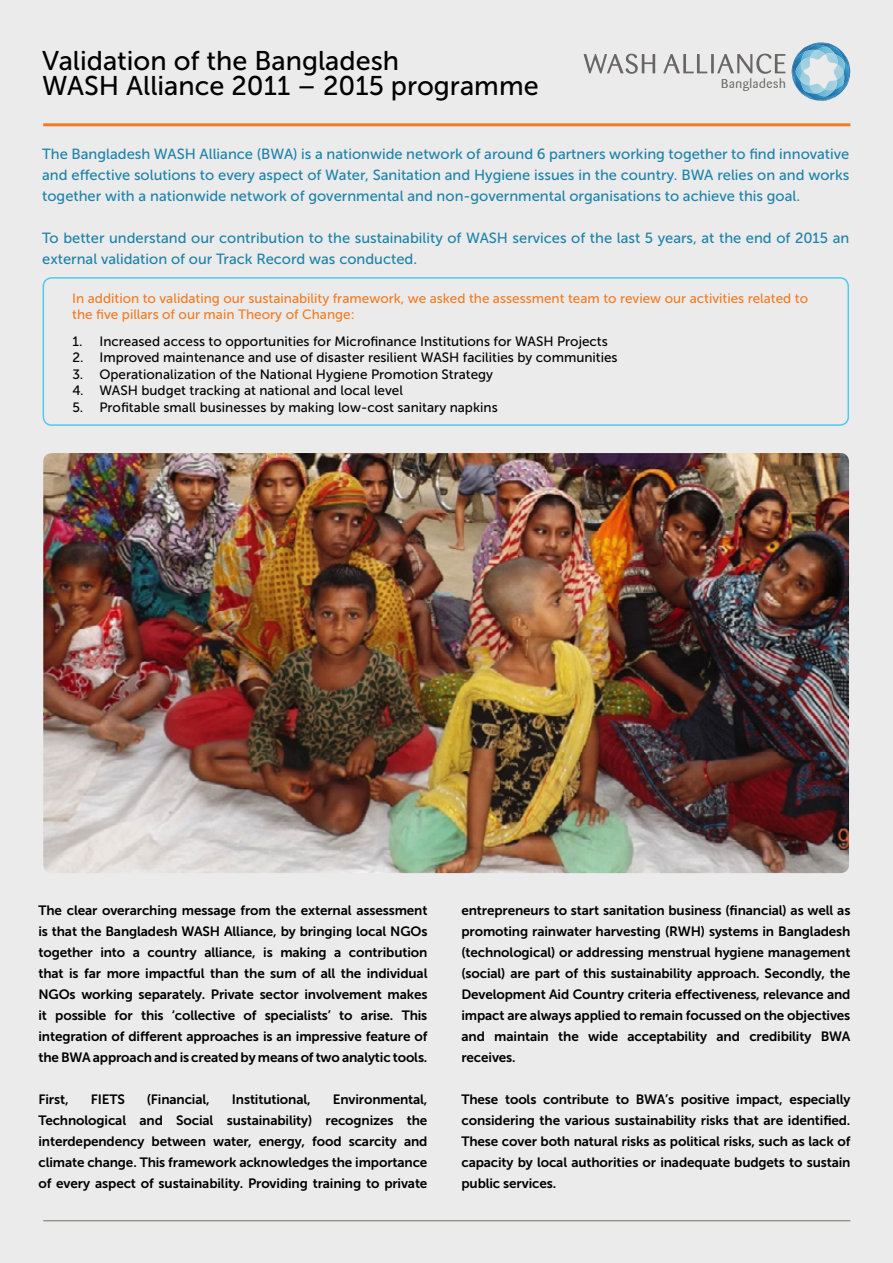
<style>
.page{position:relative;width:893px;height:1263px;background:#ebebec}
.page>*{position:absolute;margin:0;border:0;box-sizing:border-box;transform-origin:0 0}
.t1{font:27px/24.8px "Museo Sans 500";color:#000}
.t2{font:14.7px/21px "Museo Sans 500";color:#1c83a9;text-align:justify}
.t3{font:13.5px/21px "Museo Sans 700";letter-spacing:-.01em;color:#000;text-align:justify}
.t4{font:13.5px "Museo Sans 500";color:#000}
.t5{font:13.5px/16.5px "Museo Sans 500";color:#f47b20}
.t6{font:12.75px "Barmeno";letter-spacing:.05em;color:#71706b}
</style>
<div class="page">
<hr style="left:43px;top:123px;width:807px;height:3px;background:#f47b20">
<hr style="left:43px;top:1220px;width:807px;height:1px;background:#71706b">
<div style="left:43px;top:277px;width:806px;height:149px;border:2px solid #51c9ef;border-radius:9px"></div>
<svg style="left:791px;top:42px;width:60px;height:59px"></svg>
<svg style="left:584px;top:54px;width:71px;height:20px"></svg>
<svg style="left:663px;top:54px;width:122px;height:20px"></svg>
<img style="left:43px;top:453px;width:806px;height:420px">
<h1 class="t1" style="left:42px;top:48px;width:498px">Validation of the Bangladesh<br>WASH Alliance 2011 – 2015 programme</h1>
<p class="t6" style="left:721px;top:76px;width:66px">Bangladesh</p>
<p class="t2" style="left:42px;top:143px;width:809px">The Bangladesh WASH Alliance (BWA) is a nationwide network of around 6 partners working together to find innovative and effective solutions to every aspect of Water, Sanitation and Hygiene issues in the country. BWA relies on and works together with a nationwide network of governmental and non-governmental organisations to achieve this goal.</p>
<p class="t2" style="left:42px;top:227px;width:809px">To better understand our contribution to the sustainability of WASH services of the last 5 years, at the end of 2015 an external validation of our Track Record was conducted.</p>
<p class="t5" style="left:72px;top:290px;width:737px">In addition to validating our sustainability framework, we asked the assessment team to review our activities related to the five pillars of our main Theory of Change:</p>
<p class="t4" style="left:72px;top:334px;width:537px">1. Increased access to opportunities for Microfinance Institutions for WASH Projects</p>
<p class="t4" style="left:72px;top:350px;width:547px">2. Improved maintenance and use of disaster resilient WASH facilities by communities</p>
<p class="t4" style="left:72px;top:367px;width:422px">3. Operationalization of the National Hygiene Promotion Strategy</p>
<p class="t4" style="left:72px;top:383px;width:332px">4. WASH budget tracking at national and local level</p>
<p class="t4" style="left:72px;top:400px;width:427px">5. Profitable small businesses by making low-cost sanitary napkins</p>
<p class="t3" style="left:38px;top:900px;width:391px">The clear overarching message from the external assessment is that the Bangladesh WASH Alliance, by bringing local NGOs together into a country alliance, is making a contribution that is far more impactful than the sum of all the individual NGOs working separately. Private sector involvement makes it possible for this ‘collective of specialists’ to arise. This integration of different approaches is an impressive feature of the BWA approach and is created by means of two analytic tools.</p>
<p class="t3" style="left:38px;top:1089px;width:32px">First,</p>
<p class="t3" style="left:91px;top:1089px;width:36px">FIETS</p>
<p class="t3" style="left:147px;top:1089px;width:64px">(Financial,</p>
<p class="t3" style="left:232px;top:1089px;width:80px">Institutional,</p>
<p class="t3" style="left:38px;top:1089px;width:390px;text-indent:294px">Environmental, Technological and Social sustainability) recognizes the interdependency between water, energy, food scarcity and climate change. This framework acknowledges the importance of every aspect of sustainability. Providing training to private</p>
<p class="t3" style="left:461px;top:900px;width:390px">entrepreneurs to start sanitation business (financial) as well as promoting rainwater harvesting (RWH) systems in Bangladesh (technological) or addressing menstrual hygiene management (social) are part of this sustainability approach. Secondly, the Development Aid Country criteria effectiveness, relevance and impact are always applied to remain focussed on the objectives and maintain the wide acceptability and credibility BWA receives.</p>
<p class="t3" style="left:461px;top:1089px;width:391px">These tools contribute to BWA’s positive impact, especially considering the various sustainability risks that are identified.<br>These cover both natural risks as political risks, such as lack of capacity by local authorities or inadequate budgets to sustain public services.</p>
</div>
